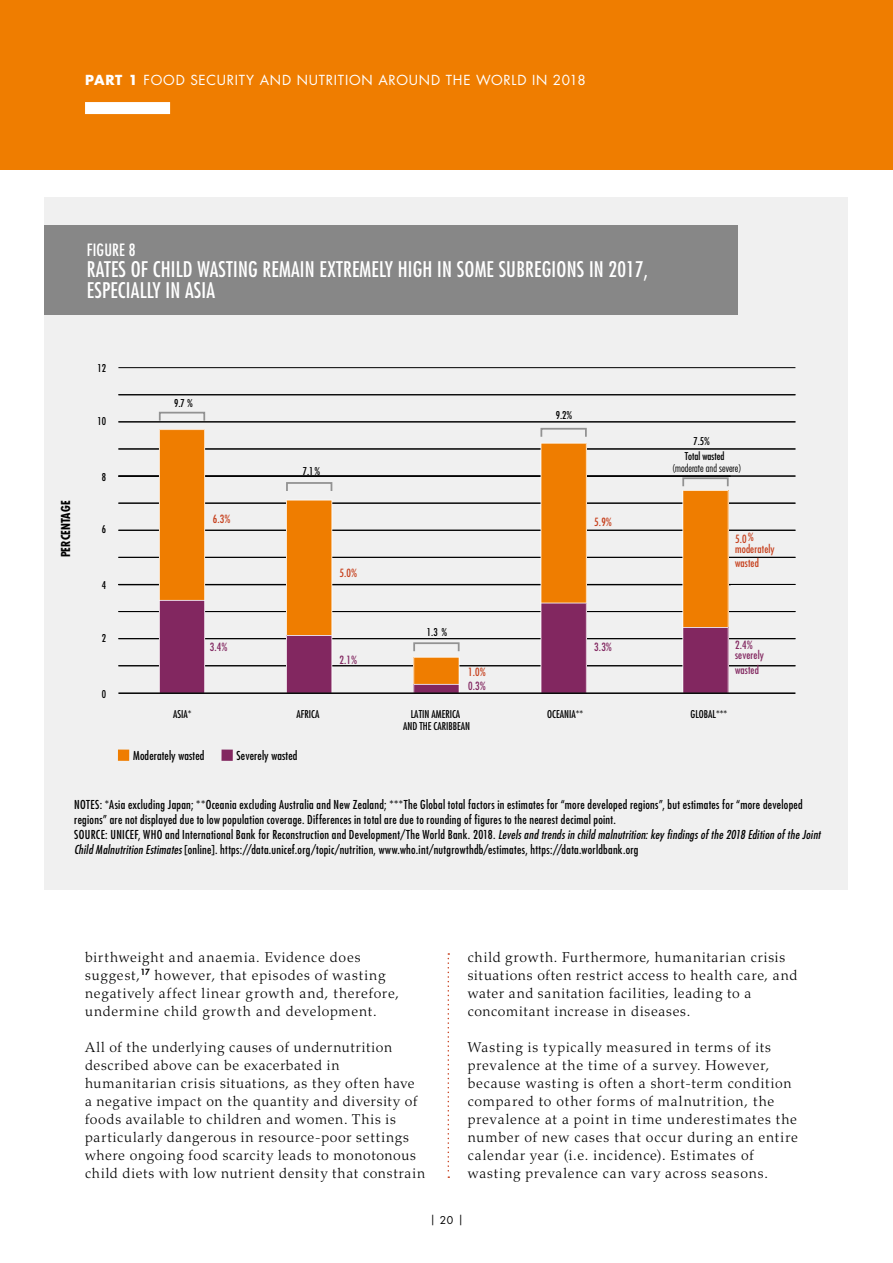
<style>
.page{position:relative;width:893px;height:1263px;background:#fff}
.page>*{position:absolute;margin:0;border:0;box-sizing:border-box;transform-origin:0 0}
.t1{font:condensed 21px/21px "Futura Std";letter-spacing:.01em;color:#fff}
.t2{font:condensed 16.5px "Futura Std";letter-spacing:.01em;color:#fff}
.t3{font:300 14.25px/18px "Palatino LT Std";letter-spacing:.05em;color:#000}
.t4{font:13.5px "Futura Std";letter-spacing:.055em;color:#fff}
.t5{font:condensed 12px/15px "Futura Std";letter-spacing:.025em;color:#000}
.t6{font:700 condensed 12px "Futura Std";color:#000}
.t7{font:condensed 11.1px/10.5px "Futura Std";letter-spacing:.01em;color:#c63f1c}
.t8{font:condensed 11.1px/10.5px "Futura Std";letter-spacing:.01em;color:#822760}
.t9{font:condensed 10.5px/15px "Futura Std";color:#000;text-align:center}
.t10{font:300 condensed 10.5px "Futura Std";color:#000}
.t11{font:10.5px "Futura Std";color:#000}
.s1{font-weight:700}
.s2{font-style:italic}
</style>
<div class="page">
<div style="left:0;top:0;width:893px;height:170px;background:#ef7d00"></div>
<div style="left:85px;top:102px;width:85px;height:12px;background:#fff"></div>
<svg style="left:448px;top:953px;width:1px;height:225px"></svg>
<div style="left:44px;top:197px;width:804px;height:693px;background:#f0f0f0"></div>
<div style="left:44px;top:225px;width:693px;height:90px;background:#878787"></div>
<hr style="left:118px;top:665px;width:677px;height:1px;background:#000">
<hr style="left:118px;top:638px;width:677px;height:1px;background:#000">
<hr style="left:118px;top:611px;width:677px;height:1px;background:#000">
<hr style="left:118px;top:584px;width:677px;height:1px;background:#000">
<hr style="left:118px;top:557px;width:677px;height:1px;background:#000">
<hr style="left:118px;top:530px;width:677px;height:1px;background:#000">
<hr style="left:118px;top:503px;width:677px;height:1px;background:#000">
<hr style="left:118px;top:476px;width:677px;height:1px;background:#000">
<hr style="left:118px;top:449px;width:677px;height:1px;background:#000">
<hr style="left:118px;top:422px;width:677px;height:1px;background:#000">
<hr style="left:118px;top:394px;width:677px;height:1px;background:#000">
<hr style="left:118px;top:367px;width:677px;height:1px;background:#000">
<svg style="left:159px;top:429px;width:46px;height:263px;background:#ca6529"></svg>
<svg style="left:286px;top:500px;width:46px;height:192px;background:#d06a25"></svg>
<svg style="left:413px;top:657px;width:46px;height:35px;background:#d97323"></svg>
<svg style="left:541px;top:443px;width:46px;height:249px;background:#c96228"></svg>
<svg style="left:682px;top:490px;width:47px;height:202px;background:#ce692a"></svg>
<hr style="left:118px;top:692px;width:677px;height:2px;background:#000">
<div style="left:682px;top:477px;width:47px;height:10px;border:2px solid #929292"></div>
<div style="left:540px;top:428px;width:47px;height:10px;border:2px solid #929292"></div>
<div style="left:413px;top:642px;width:47px;height:10px;border:2px solid #929292"></div>
<div style="left:286px;top:482px;width:46px;height:10px;border:2px solid #929292"></div>
<div style="left:159px;top:412px;width:46px;height:9px;border:2px solid #929292"></div>
<div style="left:118px;top:749px;width:11px;height:12px;background:#ef7d00"></div>
<div style="left:221px;top:749px;width:12px;height:12px;background:#822760"></div>
<p class="t4" style="left:85px;top:71px;width:502px"><span class="s1">PART 1</span> FOOD SECURITY AND NUTRITION AROUND THE WORLD IN 2018</p>
<p class="t2" style="left:87px;top:240px;width:50px">FIGURE 8</p>
<h1 class="t1" style="left:87px;top:259px;width:563px">RATES OF CHILD WASTING REMAIN EXTREMELY HIGH IN SOME SUBREGIONS IN 2017,<br>ESPECIALLY IN ASIA</h1>
<p class="t6" style="left:58px;top:557px;width:58px;rotate:-90deg">PERCENTAGE</p>
<p class="t9" style="left:97px;top:361px;width:10px">12</p>
<p class="t9" style="left:97px;top:413px;width:10px">10</p>
<p class="t9" style="left:102px;top:469px;width:6px">8</p>
<p class="t9" style="left:102px;top:522px;width:6px">6</p>
<p class="t9" style="left:102px;top:578px;width:6px">4</p>
<p class="t9" style="left:102px;top:630px;width:6px">2</p>
<p class="t9" style="left:102px;top:686px;width:6px">0</p>
<p class="t9" style="left:174px;top:395px;width:20px">9.7 %</p>
<p class="t7" style="left:213px;top:514px;width:19px">6.3%</p>
<p class="t8" style="left:210px;top:641px;width:19px">3.4%</p>
<p class="t9" style="left:303px;top:463px;width:19px">7.1%</p>
<p class="t7" style="left:339px;top:567px;width:19px">5.0%</p>
<p class="t8" style="left:339px;top:654px;width:19px">2.1%</p>
<p class="t9" style="left:427px;top:624px;width:22px">1.3 %</p>
<p class="t7" style="left:468px;top:666px;width:19px">1.0%</p>
<p class="t8" style="left:468px;top:680px;width:19px">0.3%</p>
<p class="t9" style="left:556px;top:408px;width:18px">9.2%</p>
<p class="t7" style="left:594px;top:516px;width:19px">5.9%</p>
<p class="t8" style="left:594px;top:641px;width:19px">3.3%</p>
<p class="t9" style="left:685px;top:433px;width:41px">7.5%<br>Total wasted</p>
<p class="t10" style="left:672px;top:462px;width:71px">(moderate and severe)</p>
<p class="t7" style="left:735px;top:533px;width:41px">5.0% moderately</p>
<p class="t7" style="left:735px;top:557px;width:25px">wasted</p>
<p class="t8" style="left:735px;top:639px;width:30px">2.4% severely</p>
<p class="t8" style="left:735px;top:665px;width:25px">wasted</p>
<p class="t9" style="left:173px;top:706px;width:20px">ASIA*</p>
<p class="t9" style="left:547px;top:706px;width:37px">OCEANIA**</p>
<p class="t9" style="left:297px;top:706px;width:24px">AFRICA</p>
<p class="t9" style="left:411px;top:706px;width:51px">LATIN AMERICA</p>
<p class="t9" style="left:690px;top:706px;width:38px">GLOBAL***</p>
<p class="t9" style="left:403px;top:719px;width:69px">AND THE CARIBBEAN</p>
<p class="t5" style="left:133px;top:748px;width:73px">Moderately wasted</p>
<p class="t5" style="left:237px;top:748px;width:62px">Severely wasted</p>
<p class="t5" style="left:74px;top:797px;width:748px">NOTES: *Asia excluding Japan; **Oceania excluding Australia and New Zealand; ***The Global total factors in estimates for “more developed regions”, but estimates for “more developed regions” are not displayed due to low population coverage. Differences in total are due to rounding of figures to the nearest decimal point.<br>SOURCE: UNICEF, WHO and International Bank for Reconstruction and Development/The World Bank. 2018. <span class="s2">Levels and trends in child malnutrition: key findings of the 2018 Edition of the Joint Child Malnutrition Estimates</span> [online]. https://data.unicef.org/topic/nutrition, www.who.int/nutgrowthdb/estimates, https://data.worldbank.org</p>
<p class="t3" style="left:85px;top:948px;width:315px">birthweight and anaemia. Evidence does suggest,<sup>17</sup> however, that episodes of wasting negatively affect linear growth and, therefore, undermine child growth and development.</p>
<p class="t3" style="left:85px;top:1038px;width:342px">All of the underlying causes of undernutrition described above can be exacerbated in humanitarian crisis situations, as they often have<br>a negative impact on the quantity and diversity of foods available to children and women. This is particularly dangerous in resource-poor settings where ongoing food scarcity leads to monotonous child diets with low nutrient density that constrain</p>
<p class="t3" style="left:468px;top:948px;width:331px">child growth. Furthermore, humanitarian crisis situations often restrict access to health care, and water and sanitation facilities, leading to a concomitant increase in diseases.</p>
<p class="t3" style="left:468px;top:1038px;width:332px">Wasting is typically measured in terms of its prevalence at the time of a survey. However, because wasting is often a short-term condition compared to other forms of malnutrition, the prevalence at a point in time underestimates the number of new cases that occur during an entire calendar year (i.e. incidence). Estimates of wasting prevalence can vary across seasons.</p>
<p class="t11" style="left:430px;top:1213px;width:35px">| 20 |</p>
</div>
